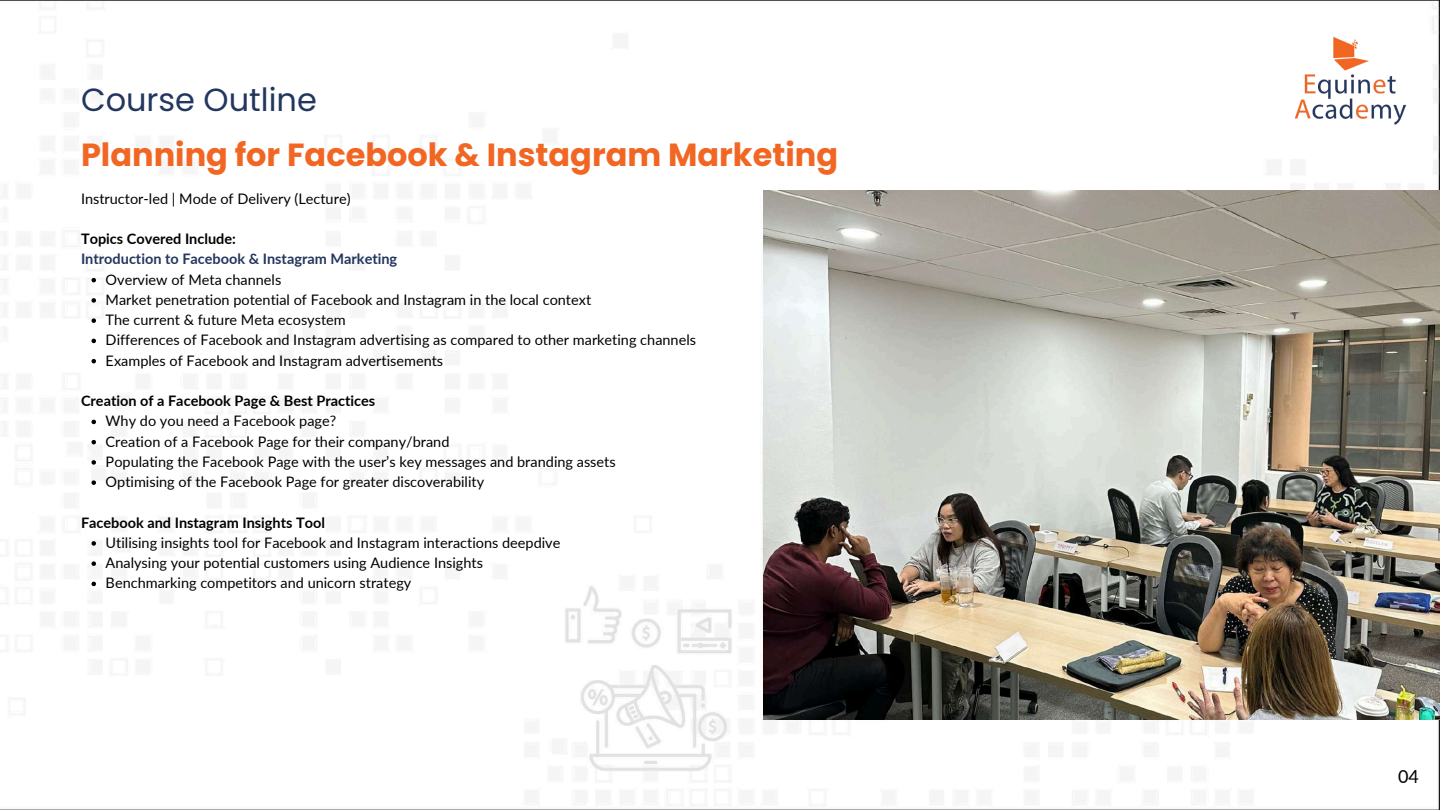
<style>
.page{position:relative;width:1440px;height:810px;background:#fff}
.page>*{position:absolute;margin:0;border:0;box-sizing:border-box;transform-origin:0 0}
.t1{font:700 32px "Poppins";color:#f26623}
.t2{font:32px "Poppins";color:#22365f}
.t3{font:18px "Lato";color:#000}
.t4{font:14.5px/20.2px "Lato";color:#000}
.t5{font:700 14.5px "Lato";color:#000}
.t6{font:700 14.5px "Lato";color:#23365f}
</style>
<div class="page">
<img style="left:0;top:0;width:1440px;height:810px">
<img style="left:1274px;top:4px;width:154px;height:154px">
<img style="left:763px;top:190px;width:677px;height:530px">
<svg style="left:92px;top:278px;width:4px;height:4px"></svg>
<svg style="left:92px;top:298px;width:4px;height:5px"></svg>
<svg style="left:92px;top:318px;width:4px;height:5px"></svg>
<svg style="left:92px;top:339px;width:4px;height:4px"></svg>
<svg style="left:92px;top:359px;width:4px;height:4px"></svg>
<svg style="left:92px;top:420px;width:4px;height:4px"></svg>
<svg style="left:92px;top:440px;width:4px;height:4px"></svg>
<svg style="left:92px;top:460px;width:4px;height:5px"></svg>
<svg style="left:92px;top:480px;width:4px;height:5px"></svg>
<svg style="left:92px;top:541px;width:4px;height:5px"></svg>
<svg style="left:92px;top:561px;width:4px;height:5px"></svg>
<svg style="left:92px;top:582px;width:4px;height:4px"></svg>
<h1 class="t2" style="left:81px;top:77px;width:237px">Course Outline</h1>
<h1 class="t1" style="left:81px;top:132px;width:759px">Planning for Facebook &amp; Instagram Marketing</h1>
<p class="t4" style="left:81px;top:188px;width:271px">Instructor-led | Mode of Delivery (Lecture)</p>
<p class="t5" style="left:81px;top:230px;width:156px">Topics Covered Include:</p>
<p class="t6" style="left:81px;top:250px;width:318px">Introduction to Facebook &amp; Instagram Marketing</p>
<p class="t4" style="left:106px;top:269px;width:592px">Overview of Meta channels<br>Market penetration potential of Facebook and Instagram in the local context<br>The current &amp; future Meta ecosystem<br>Differences of Facebook and Instagram advertising as compared to other marketing channels Examples of Facebook and Instagram advertisements</p>
<p class="t5" style="left:81px;top:392px;width:296px">Creation of a Facebook Page &amp; Best Practices</p>
<p class="t4" style="left:106px;top:411px;width:512px">Why do you need a Facebook page?<br>Creation of a Facebook Page for their company/brand<br>Populating the Facebook Page with the user’s key messages and branding assets Optimising of the Facebook Page for greater discoverability</p>
<p class="t5" style="left:81px;top:513px;width:245px">Facebook and Instagram Insights Tool</p>
<p class="t4" style="left:106px;top:532px;width:456px">Utilising insights tool for Facebook and Instagram interactions deepdive<br>Analysing your potential customers using Audience Insights<br>Benchmarking competitors and unicorn strategy</p>
<p class="t3" style="left:1398px;top:766px;width:22px">04</p>
</div>
